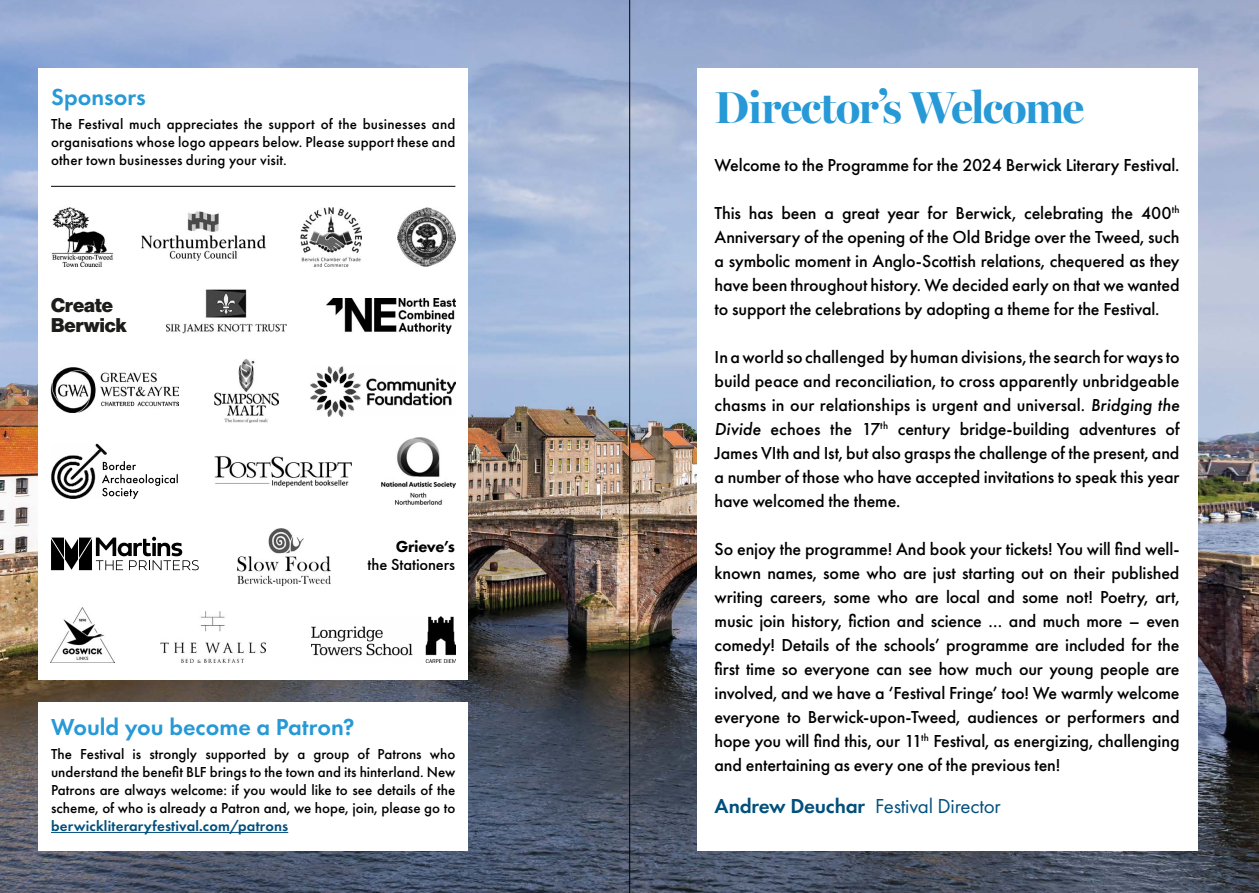
<style>
.page{position:relative;width:1259px;height:893px;background:#fff}
.page>*{position:absolute;margin:0;border:0;box-sizing:border-box;transform-origin:0 0}
.t1{font:700 45px "Miller Banner";letter-spacing:-.01em;color:#2699d6}
.t2{font:600 24px "Futura PT";color:#2699d6}
.t3{font:21px "Futura PT";letter-spacing:-.01em;color:#004f7c}
.t4{font:19.5px/19.5px "N Haas Grotesk DS Pro 95 Blk";color:#1c1c1b}
.t5{font:500 18px/24px "Futura PT";letter-spacing:-.01em;color:#000;text-align:justify}
.t6{font:500 16.5px "Futura PT";letter-spacing:-.005em;color:#000}
.t7{font:800 16.5px "Futura PT";letter-spacing:-.02em;color:#000}
.t8{font:500 15px/18px "Futura PT";letter-spacing:.005em;color:#000;text-align:justify}
.t9{font:600 15px "Futura PT";letter-spacing:.01em;color:#004f7c}
.s1{font-style:italic}
.s2{font-weight:600}
</style>
<div class="page">
<img style="left:0;top:0;width:1259px;height:893px">
<div style="left:38px;top:68px;width:430px;height:611px;background:#fff"></div>
<div style="left:697px;top:68px;width:501px;height:782px;background:#fff"></div>
<div style="left:38px;top:702px;width:430px;height:148px;background:#fff"></div>
<hr style="left:629px;top:0;width:1px;height:893px;background:#000">
<hr style="left:51px;top:186px;width:404px;height:1px;background:#000">
<hr style="left:51px;top:832px;width:237px;height:1px;background:#004f7c">
<svg style="left:51px;top:537px;width:148px;height:33px"></svg>
<img style="left:51px;top:207px;width:62px;height:59px">
<img style="left:300px;top:207px;width:61px;height:59px">
<img style="left:50px;top:368px;width:129px;height:45px">
<img style="left:311px;top:617px;width:144px;height:46px">
<img style="left:142px;top:212px;width:123px;height:48px">
<img style="left:215px;top:359px;width:63px;height:64px">
<img style="left:310px;top:366px;width:145px;height:51px">
<img style="left:51px;top:443px;width:55px;height:56px">
<svg style="left:102px;top:461px;width:76px;height:38px"></svg>
<img style="left:160px;top:612px;width:106px;height:51px">
<img style="left:238px;top:529px;width:92px;height:56px">
<img style="left:397px;top:207px;width:58px;height:59px">
<img style="left:50px;top:608px;width:65px;height:55px">
<img style="left:381px;top:437px;width:74px;height:68px">
<img style="left:326px;top:299px;width:129px;height:35px">
<img style="left:214px;top:456px;width:138px;height:31px">
<img style="left:166px;top:289px;width:120px;height:45px">
<h2 class="t2" style="left:51px;top:82px;width:96px">Sponsors</h2>
<p class="t8" style="left:51px;top:115px;width:406px">The Festival much appreciates the support of the businesses and organisations whose logo appears below. Please support these and other town businesses during your visit.</p>
<p class="t4" style="left:51px;top:296px;width:78px">Create<br>Berwick</p>
<p class="t7" style="left:396px;top:536px;width:61px">Grieve’s</p>
<p class="t6" style="left:367px;top:554px;width:89px">the Stationers</p>
<h2 class="t2" style="left:51px;top:712px;width:305px">Would you become a Patron?</h2>
<p class="t8" style="left:51px;top:745px;width:406px">The Festival is strongly supported by a group of Patrons who understand the benefit BLF brings to the town and its hinterland. New Patrons are always welcome: if you would like to see details of the scheme, of who is already a Patron and, we hope, join, please go to</p>
<p class="t9" style="left:51px;top:816px;width:239px">berwickliteraryfestival.com/patrons</p>
<h1 class="t1" style="left:714px;top:80px;width:371px">Director’s Welcome</h1>
<p class="t5" style="left:714px;top:153px;width:466px">Welcome to the Programme for the 2024 Berwick Literary Festival.</p>
<p class="t5" style="left:714px;top:201px;width:466px">This has been a great year for Berwick, celebrating the 400<sup>th </sup>Anniversary of the opening of the Old Bridge over the Tweed, such a symbolic moment in Anglo-Scottish relations, chequered as they have been throughout history. We decided early on that we wanted to support the celebrations by adopting a theme for the Festival.</p>
<p class="t5" style="left:714px;top:345px;width:466px">In a world so challenged by human divisions, the search for ways to build peace and reconciliation, to cross apparently unbridgeable chasms in our relationships is urgent and universal. <span class="s1">Bridging the Divide</span> echoes the 17<sup>th</sup> century bridge-building adventures of James VIth and Ist, but also grasps the challenge of the present, and a number of those who have accepted invitations to speak this year have welcomed the theme.</p>
<p class="t5" style="left:714px;top:537px;width:466px">So enjoy the programme! And book your tickets! You will find well&shy;known names, some who are just starting out on their published writing careers, some who are local and some not! Poetry, art, music join history, fiction and science … and much more – even comedy! Details of the schools’ programme are included for the first time so everyone can see how much our young people are involved, and we have a ‘Festival Fringe’ too! We warmly welcome everyone to Berwick-upon-Tweed, audiences or performers and hope you will find this, our 11<sup>th</sup> Festival, as energizing, challenging and entertaining as every one of the previous ten!</p>
<p class="t3" style="left:714px;top:793px;width:288px"><span class="s2">Andrew Deuchar</span> Festival Director</p>
</div>
